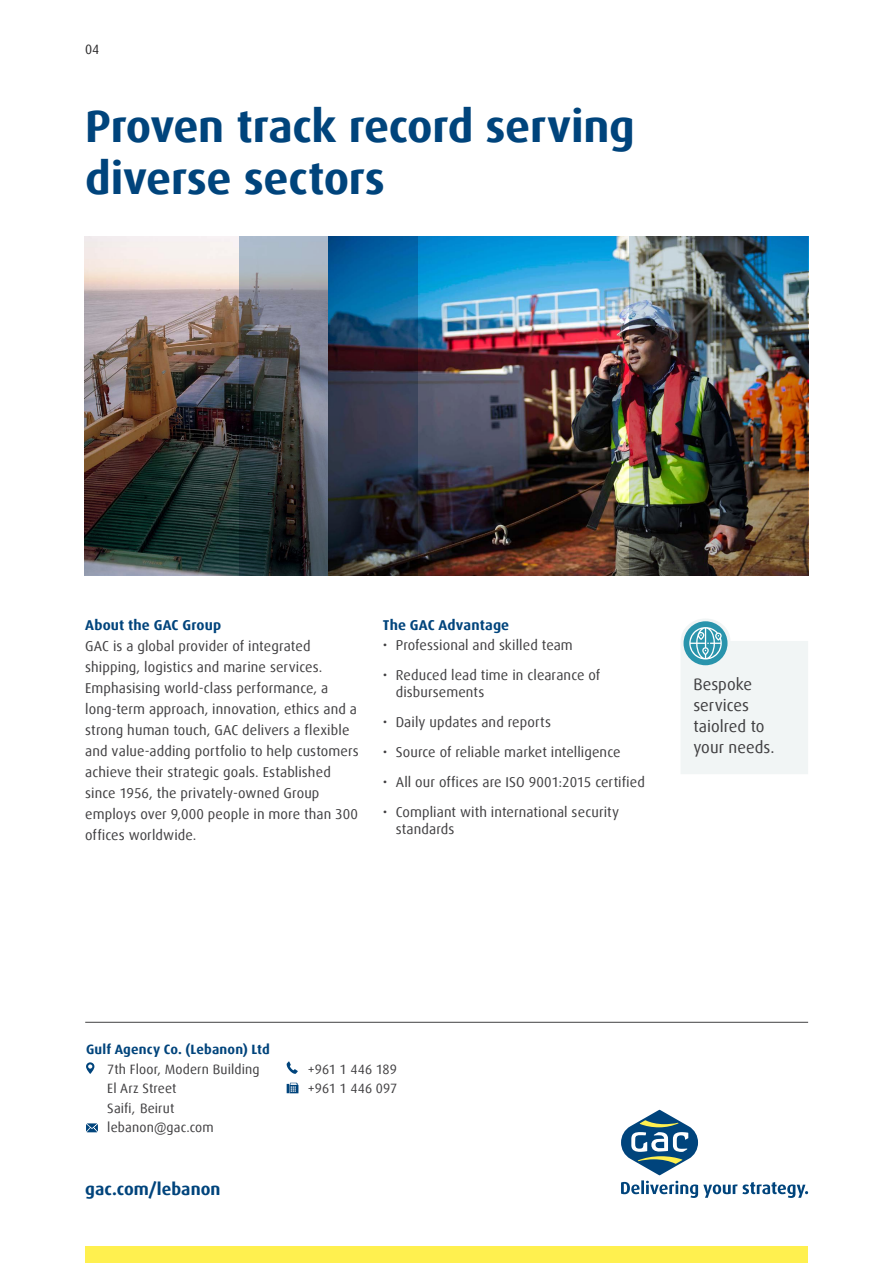
<style>
.page{position:relative;width:893px;height:1263px;background:#fff}
.page>*{position:absolute;margin:0;border:0;box-sizing:border-box;transform-origin:0 0}
.t1{font:700 45px/52.5px "Dax Offc";letter-spacing:-.005em;color:#00447c}
.t2{font:700 17.25px "Dax Offc";color:#00447c}
.t3{font:16.5px/21px "Dax Offc";color:#414042}
.t4{font:14.25px/21px "Dax Offc";letter-spacing:.005em;color:#414042}
.t5{font:700 14.25px "Dax Offc";letter-spacing:.01em;color:#00447c}
.t6{font:13.5px/19.5px "Dax Offc";letter-spacing:.01em;color:#414042}
.t7{font:700 13.5px "Dax Offc";letter-spacing:.015em;color:#00447c}
.t8{font:13.5px "Dax Offc";color:#292829}
</style>
<div class="page">
<svg style="left:621px;top:1110px;width:187px;height:88px"></svg>
<hr style="left:85px;top:1022px;width:723px;height:1px;background:#414042">
<img style="left:85px;top:237px;width:154px;height:339px">
<svg style="left:681px;top:619px;width:127px;height:155px"></svg>
<img style="left:418px;top:237px;width:211px;height:339px">
<svg style="left:287px;top:1061px;width:11px;height:13px"></svg>
<svg style="left:287px;top:1083px;width:11px;height:10px"></svg>
<svg style="left:86px;top:1062px;width:8px;height:12px"></svg>
<svg style="left:86px;top:1123px;width:12px;height:9px"></svg>
<img style="left:629px;top:237px;width:179px;height:339px">
<img style="left:239px;top:237px;width:179px;height:339px">
<div style="left:85px;top:1246px;width:723px;height:17px;background:#fff04f"></div>
<p class="t8" style="left:85px;top:40px;width:16px">04</p>
<h1 class="t1" style="left:85px;top:100px;width:551px">Proven track record serving diverse sectors</h1>
<p class="t5" style="left:85px;top:616px;width:137px">About the GAC Group</p>
<p class="t4" style="left:85px;top:635px;width:275px">GAC is a global provider of integrated shipping, logistics and marine services.<br>Emphasising world-class performance, a long-term approach, innovation, ethics and a strong human touch, GAC delivers a flexible and value-adding portfolio to help customers achieve their strategic goals. Established since 1956, the privately-owned Group employs over 9,000 people in more than 300 offices worldwide.</p>
<p class="t5" style="left:383px;top:616px;width:128px">The GAC Advantage</p>
<p class="t4" style="left:383px;top:635px;width:191px">• Professional and skilled team</p>
<p class="t4" style="left:396px;top:667px;width:206px;line-height:17.1px;text-indent:-13px">• Reduced lead time in clearance of disbursements</p>
<p class="t4" style="left:383px;top:712px;width:170px">• Daily updates and reports</p>
<p class="t4" style="left:383px;top:742px;width:239px">• Source of reliable market intelligence</p>
<p class="t4" style="left:383px;top:771px;width:263px">• All our offices are ISO 9001:2015 certified</p>
<p class="t4" style="left:396px;top:803px;width:225px;line-height:17.1px;text-indent:-13px">• Compliant with international security standards</p>
<p class="t3" style="left:693px;top:673px;width:83px">Bespoke services taiolred to your needs.</p>
<p class="t7" style="left:86px;top:1041px;width:185px">Gulf Agency Co. (Lebanon) Ltd</p>
<p class="t6" style="left:107px;top:1059px;width:154px">7th Floor, Modern Building<br>El Arz Street<br>Saifi, Beirut lebanon@gac.com</p>
<p class="t2" style="left:85px;top:1178px;width:137px">gac.com/lebanon</p>
<p class="t6" style="left:308px;top:1059px;width:91px">+961 1 446 189 +961 1 446 097</p>
</div>
